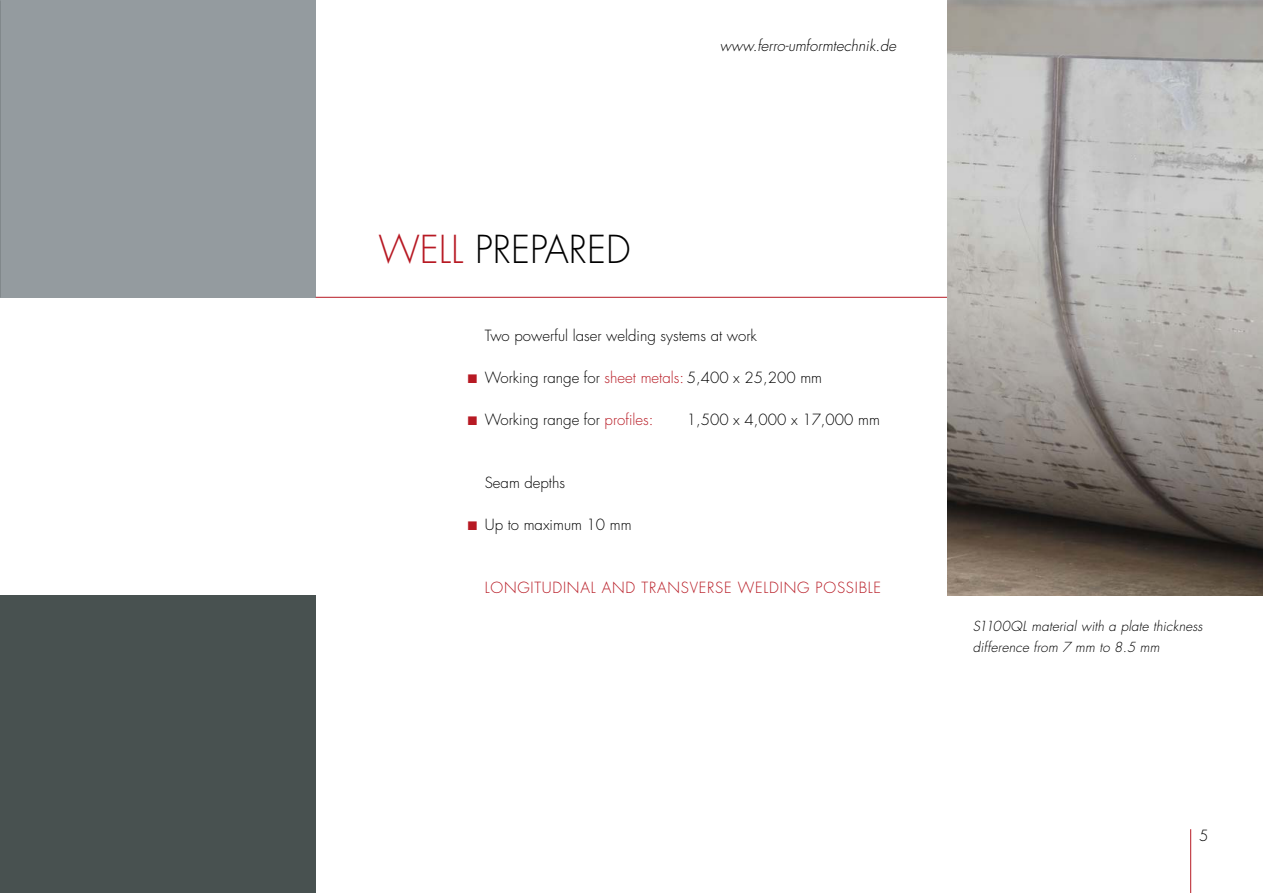
<style>
.page{position:relative;width:1263px;height:893px;background:#fff}
.page>*{position:absolute;margin:0;border:0;box-sizing:border-box;transform-origin:0 0}
.t1{font:300 37.5px "Futura";color:#000}
.t2{font:300 15px "Futura";color:#000}
.t3{font:300 15px "Futura";letter-spacing:.05em;color:#b71923}
.t4{font:italic 300 15px "Futura";color:#000}
.t5{font:italic 300 13.5px/21px "Futura";letter-spacing:.01em;color:#000}
.s1{color:#b71923}
</style>
<div class="page">
<hr style="left:1190px;top:829px;width:1px;height:64px;background:#b71923">
<div style="left:0;top:0;width:316px;height:298px;background:#949b9f"></div>
<hr style="left:316px;top:297px;width:947px;height:1px;background:#b71923">
<img style="left:947px;top:0;width:316px;height:595px">
<div style="left:0;top:595px;width:316px;height:298px;background:#485150"></div>
<h1 class="t1" style="left:378px;top:225px;width:254px"><span class="s1">WELL</span> PREPARED</h1>
<p class="t4" style="left:720px;top:36px;width:178px">www.ferro-umformtechnik.de</p>
<p class="t2" style="left:485px;top:326px;width:274px">Two powerful laser welding systems at work</p>
<p class="t2" style="left:468px;top:368px;width:356px"><span class="s1">■</span> Working range for <span class="s1">sheet metals:</span> 5,400 x 25,200 mm</p>
<p class="t2" style="left:468px;top:410px;width:187px"><span class="s1">■</span> Working range for <span class="s1">profiles:</span></p>
<p class="t2" style="left:687px;top:410px;width:195px">1,500 x 4,000 x 17,000 mm</p>
<p class="t2" style="left:485px;top:473px;width:82px">Seam depths</p>
<p class="t2" style="left:468px;top:515px;width:165px"><span class="s1">■</span> Up to maximum 10 mm</p>
<p class="t3" style="left:485px;top:578px;width:398px">LONGITUDINAL AND TRANSVERSE WELDING POSSIBLE</p>
<p class="t5" style="left:973px;top:616px;width:231px">S1100QL material with a plate thickness difference from 7 mm to 8.5 mm</p>
<p class="t2" style="left:1199px;top:826px;width:11px">5</p>
</div>
